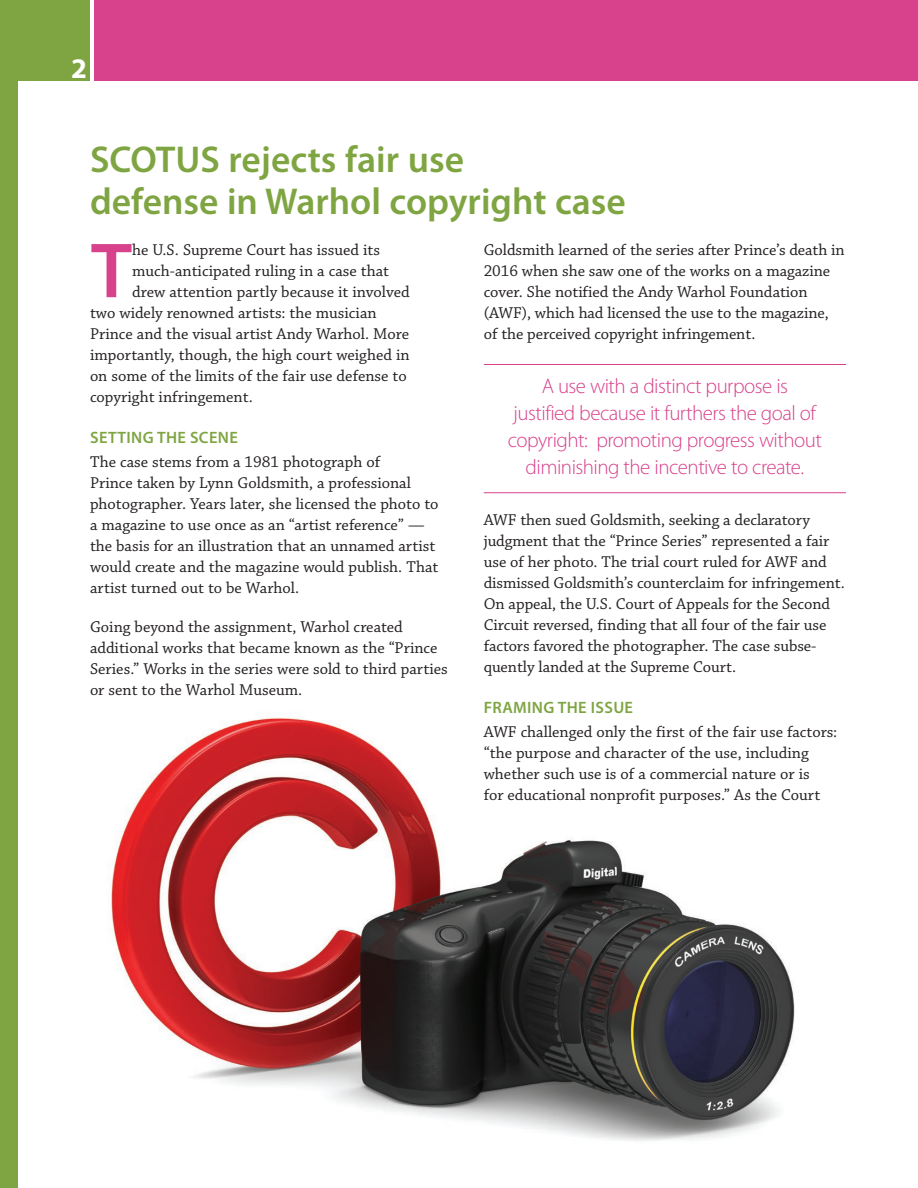
<style>
.page{position:relative;width:918px;height:1188px;background:#fff}
.page>*{position:absolute;margin:0;border:0;box-sizing:border-box;transform-origin:0 0}
.t1{font:600 78.75px "Myriad Pro";color:#d8418c}
.t2{font:600 37.5px/42px "Myriad Pro";color:#7fa542}
.t3{font:700 28.5px "Myriad Pro";color:#fff}
.t4{font:300 21px/27px "Myriad Pro";letter-spacing:-.025em;color:#d8418c;text-align:center}
.t5{font:16.5px/21px "Chaparral Pro";color:#231f20}
.t6{font:600 16.5px "Myriad Pro";letter-spacing:.02em;color:#7fa542}
</style>
<div class="page">
<div style="left:94px;top:0;width:824px;height:81px;background:#d8418c"></div>
<div style="left:0;top:0;width:90px;height:81px;background:#7fa542"></div>
<div style="left:0;top:72px;width:18px;height:1116px;background:#7fa542"></div>
<img style="left:111px;top:717px;width:684px;height:424px">
<hr style="left:484px;top:364px;width:362px;height:1px;background:#d8418c">
<hr style="left:484px;top:492px;width:362px;height:1px;background:#d8418c">
<h3 class="t3" style="left:71px;top:52px;width:17px">2</h3>
<h2 class="t2" style="left:90px;top:139px;width:537px">SCOTUS rejects fair use<br>defense in Warhol copyright case</h2>
<h1 class="t1" style="left:91px;top:227px;width:43px">T</h1>
<p class="t5" style="left:132px;top:240px;width:249px">he U.S. Supreme Court has issued its</p>
<p class="t5" style="left:132px;top:261px;width:258px">much-anticipated ruling in a case that</p>
<p class="t5" style="left:132px;top:282px;width:279px">drew attention partly because it involved</p>
<p class="t5" style="left:90px;top:303px;width:288px">two widely renowned artists: the musician</p>
<p class="t5" style="left:90px;top:324px;width:321px">Prince and the visual artist Andy Warhol. More</p>
<p class="t5" style="left:90px;top:345px;width:321px">importantly, though, the high court weighed in</p>
<p class="t5" style="left:90px;top:366px;width:318px">on some of the limits of the fair use defense to</p>
<p class="t5" style="left:90px;top:387px;width:164px">copyright infringement.</p>
<p class="t6" style="left:90px;top:428px;width:149px">SETTING THE SCENE</p>
<p class="t5" style="left:90px;top:452px;width:350px">The case stems from a 1981 photograph of<br>Prince taken by Lynn Goldsmith, a professional photographer. Years later, she licensed the photo to a magazine to use once as an “artist reference” — the basis for an illustration that an unnamed artist would create and the magazine would publish. That artist turned out to be Warhol.</p>
<p class="t5" style="left:90px;top:617px;width:359px">Going beyond the assignment, Warhol created additional works that became known as the “Prince Series.” Works in the series were sold to third parties or sent to the Warhol Museum.</p>
<p class="t5" style="left:484px;top:240px;width:362px">Goldsmith learned of the series after Prince’s death in 2016 when she saw one of the works on a magazine cover. She notified the Andy Warhol Foundation (AWF), which had licensed the use to the magazine, of the perceived copyright infringement.</p>
<p class="t4" style="left:508px;top:373px;width:316px">A use with a distinct purpose is<br>justified because it furthers the goal of copyright: promoting progress without diminishing the incentive to create.</p>
<p class="t5" style="left:484px;top:510px;width:363px">AWF then sued Goldsmith, seeking a declaratory judgment that the “Prince Series” represented a fair use of her photo. The trial court ruled for AWF and dismissed Goldsmith’s counterclaim for infringement.<br>On appeal, the U.S. Court of Appeals for the Second Circuit reversed, finding that all four of the fair use factors favored the photographer. The case subse&shy;quently landed at the Supreme Court.</p>
<p class="t6" style="left:484px;top:698px;width:151px">FRAMING THE ISSUE</p>
<p class="t5" style="left:484px;top:722px;width:355px">AWF challenged only the first of the fair use factors: “the purpose and character of the use, including whether such use is of a commercial nature or is<br>for educational nonprofit purposes.” As the Court</p>
</div>
